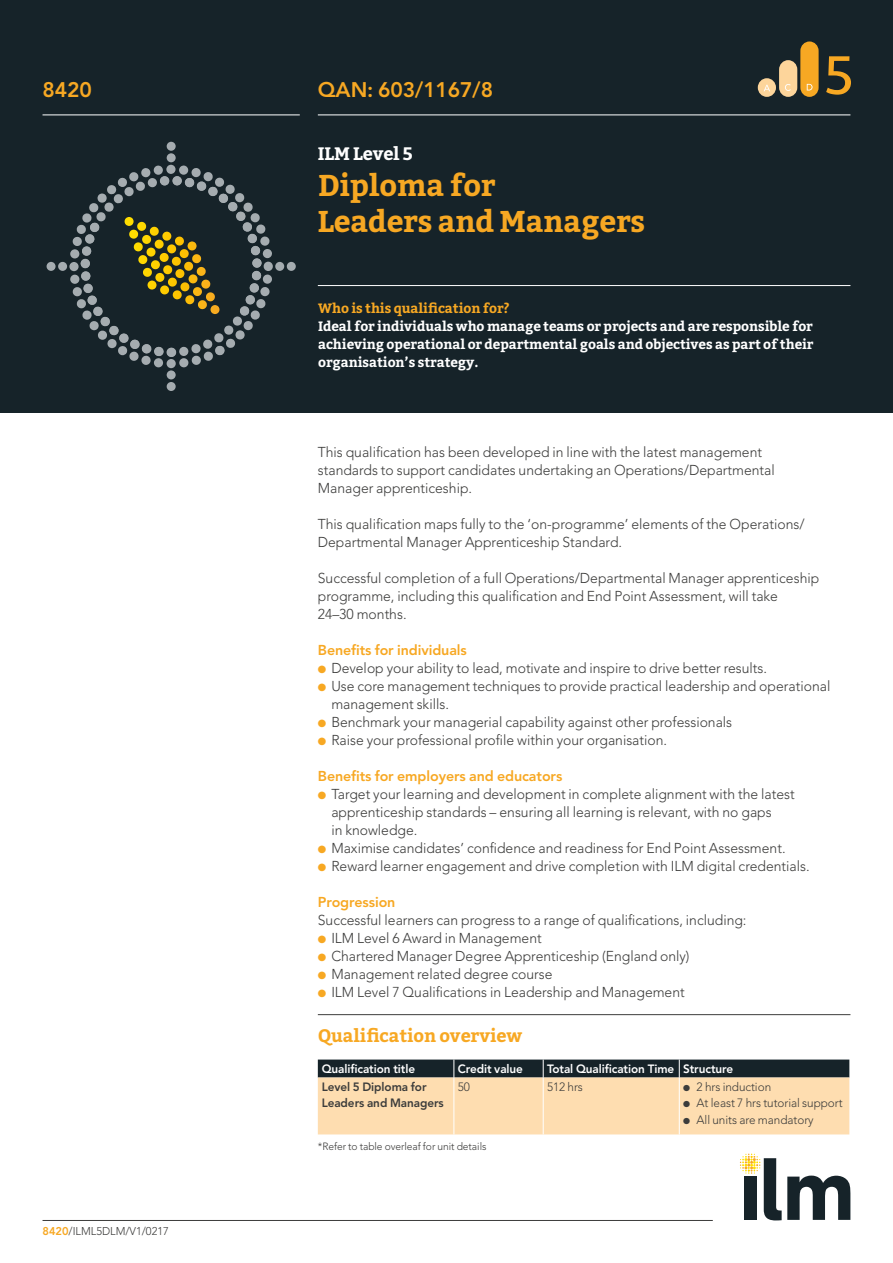
<style>
.page{position:relative;width:893px;height:1263px;background:#fff}
.page>*{position:absolute;margin:0;border:0;box-sizing:border-box;transform-origin:0 0}
.t1{font:54px "Bitter";color:#f7a823}
.t2{font:700 30px/36px "Bitter";letter-spacing:-.005em;color:#f7a823}
.t3{font:800 21px "Avenir";letter-spacing:-.005em;color:#f7a823}
.t4{font:700 18px "Bitter";letter-spacing:-.005em;color:#f7a823}
.t5{font:700 18px "Bitter";letter-spacing:-.005em;color:#fff}
.t6{font:300 14.25px/18px "Avenir";color:#3c3c3b}
.t7{font:800 14.25px "Avenir";letter-spacing:-.005em;color:#f7a823}
.t8{font:700 13.5px/18px "Bitter";letter-spacing:-.005em;color:#fff;text-align:justify}
.t9{font:700 13.5px "Bitter";letter-spacing:-.005em;color:#f7a823}
.t10{font:300 12px "Avenir";letter-spacing:-.005em;color:#3c3c3b}
.t11{font:800 12px "Avenir";letter-spacing:-.005em;color:#fff}
.t12{font:800 12px/16.5px "Avenir";letter-spacing:-.005em;color:#3c3c3b}
.t13{font:300 11.25px "Avenir";color:#3c3c3b}
.t14{font:300 10.5px "Avenir";letter-spacing:-.005em;color:#3c3c3b}
.s1{color:#f7a823}
.s2{font-weight:800;color:#f7a823}
</style>
<div class="page">
<div style="left:0;top:0;width:893px;height:412px;background:#162329"></div>
<div style="left:758px;top:78px;width:18px;height:19px;background:#fdd59b;border-radius:50%"></div>
<div style="left:779px;top:60px;width:18px;height:37px;background:#fdd59b;border-radius:9px"></div>
<div style="left:800px;top:41px;width:19px;height:56px;background:#f7a823;border-radius:9px"></div>
<svg style="left:764px;top:85px;width:6px;height:6px"></svg>
<svg style="left:785px;top:84px;width:6px;height:7px"></svg>
<svg style="left:807px;top:84px;width:5px;height:6px"></svg>
<svg style="left:318px;top:1059px;width:531px;height:75px;background:#c8b292"></svg>
<hr style="left:453px;top:1077px;width:1px;height:57px;background:#fff">
<hr style="left:543px;top:1077px;width:1px;height:57px;background:#fff">
<hr style="left:679px;top:1077px;width:1px;height:57px;background:#fff">
<hr style="left:318px;top:285px;width:532px;height:1px;background:#fff">
<svg style="left:740px;top:1153px;width:110px;height:67px"></svg>
<hr style="left:43px;top:1220px;width:670px;height:1px;background:#3c3c3b">
<svg style="left:69px;top:165px;width:204px;height:203px"></svg>
<div style="left:167px;top:153px;width:9px;height:9px;background:#a5acb0;border-radius:4px"></div>
<div style="left:167px;top:142px;width:9px;height:9px;background:#a5acb0;border-radius:4px"></div>
<div style="left:167px;top:382px;width:9px;height:9px;background:#a5acb0;border-radius:4px"></div>
<div style="left:167px;top:370px;width:9px;height:9px;background:#a5acb0;border-radius:4px"></div>
<div style="left:275px;top:262px;width:9px;height:9px;background:#a5acb0;border-radius:4px"></div>
<div style="left:287px;top:262px;width:9px;height:9px;background:#a5acb0;border-radius:4px"></div>
<div style="left:47px;top:262px;width:9px;height:9px;background:#a5acb0;border-radius:4px"></div>
<div style="left:58px;top:262px;width:9px;height:9px;background:#a5acb0;border-radius:4px"></div>
<hr style="left:318px;top:115px;width:532px;height:1px;background:#fff">
<hr style="left:43px;top:115px;width:257px;height:1px;background:#fff">
<hr style="left:318px;top:1014px;width:532px;height:1px;background:#3c3c3b">
<h3 class="t3" style="left:43px;top:77px;width:51px">8420</h3>
<h3 class="t3" style="left:318px;top:77px;width:177px">QAN: 603/1167/8</h3>
<p class="t5" style="left:318px;top:142px;width:97px">ILM Level 5</p>
<h2 class="t2" style="left:318px;top:167px;width:329px">Diploma for<br>Leaders and Managers</h2>
<h1 class="t1" style="left:825px;top:44px;width:30px">5</h1>
<p class="t9" style="left:318px;top:300px;width:193px">Who is this qualification for?</p>
<p class="t8" style="left:318px;top:317px;width:497px">Ideal for individuals who manage teams or projects and are responsible for achieving operational or departmental goals and objectives as part of their organisation’s strategy.</p>
<p class="t6" style="left:318px;top:443px;width:458px">This qualification has been developed in line with the latest management standards to support candidates undertaking an Operations/Departmental<br>Manager apprenticeship.</p>
<p class="t6" style="left:318px;top:515px;width:488px">This qualification maps fully to the ‘on-programme’ elements of the Operations/<br>Departmental Manager Apprenticeship Standard.</p>
<p class="t6" style="left:318px;top:569px;width:503px">Successful completion of a full Operations/Departmental Manager apprenticeship programme, including this qualification and End Point Assessment, will take<br>24–30 months.</p>
<p class="t7" style="left:318px;top:641px;width:151px">Benefits for individuals</p>
<p class="t6" style="left:318px;top:659px;width:451px"><span class="s1">●</span> Develop your ability to lead, motivate and inspire to drive better results.</p>
<p class="t6" style="left:331px;top:677px;width:500px;text-indent:-13px"><span class="s1">●</span> Use core management techniques to provide practical leadership and operational management skills.</p>
<p class="t6" style="left:318px;top:713px;width:416px"><span class="s1">●</span> Benchmark your managerial capability against other professionals</p>
<p class="t6" style="left:318px;top:731px;width:351px"><span class="s1">●</span> Raise your professional profile within your organisation.</p>
<p class="t7" style="left:318px;top:767px;width:246px">Benefits for employers and educators</p>
<p class="t6" style="left:331px;top:785px;width:465px;text-indent:-13px"><span class="s1">●</span> Target your learning and development in complete alignment with the latest apprenticeship standards – ensuring all learning is relevant, with no gaps<br>in knowledge.</p>
<p class="t6" style="left:318px;top:839px;width:469px"><span class="s1">●</span> Maximise candidates’ confidence and readiness for End Point Assessment.</p>
<p class="t6" style="left:318px;top:857px;width:493px"><span class="s1">●</span> Reward learner engagement and drive completion with ILM digital credentials.</p>
<p class="t7" style="left:318px;top:893px;width:79px">Progression</p>
<p class="t6" style="left:318px;top:911px;width:430px">Successful learners can progress to a range of qualifications, including:</p>
<p class="t6" style="left:318px;top:929px;width:225px"><span class="s1">●</span> ILM Level 6 Award in Management</p>
<p class="t6" style="left:318px;top:947px;width:373px"><span class="s1">●</span> Chartered Manager Degree Apprenticeship (England only)</p>
<p class="t6" style="left:318px;top:965px;width:236px"><span class="s1">●</span> Management related degree course</p>
<p class="t6" style="left:318px;top:983px;width:368px"><span class="s1">●</span> ILM Level 7 Qualifications in Leadership and Management</p>
<p class="t4" style="left:318px;top:1024px;width:206px">Qualification overview</p>
<p class="t11" style="left:322px;top:1061px;width:95px">Qualification title</p>
<p class="t11" style="left:458px;top:1061px;width:67px">Credit value</p>
<p class="t11" style="left:547px;top:1061px;width:188px">Total Qualification Time Structure</p>
<p class="t12" style="left:322px;top:1078px;width:124px">Level 5 Diploma for<br>Leaders and Managers</p>
<p class="t10" style="left:458px;top:1079px;width:14px">50</p>
<p class="t10" style="left:547px;top:1079px;width:37px">512 hrs</p>
<p class="t10" style="left:683px;top:1079px;width:90px">● 2 hrs induction</p>
<p class="t10" style="left:683px;top:1096px;width:161px">● At least 7 hrs tutorial support</p>
<p class="t10" style="left:683px;top:1112px;width:132px">● All units are mandatory</p>
<p class="t13" style="left:43px;top:1225px;width:128px"><span class="s2">8420</span>/ILML5DLM/V1/0217</p>
<p class="t14" style="left:318px;top:1140px;width:170px">*Refer to table overleaf for unit details</p>
</div>
